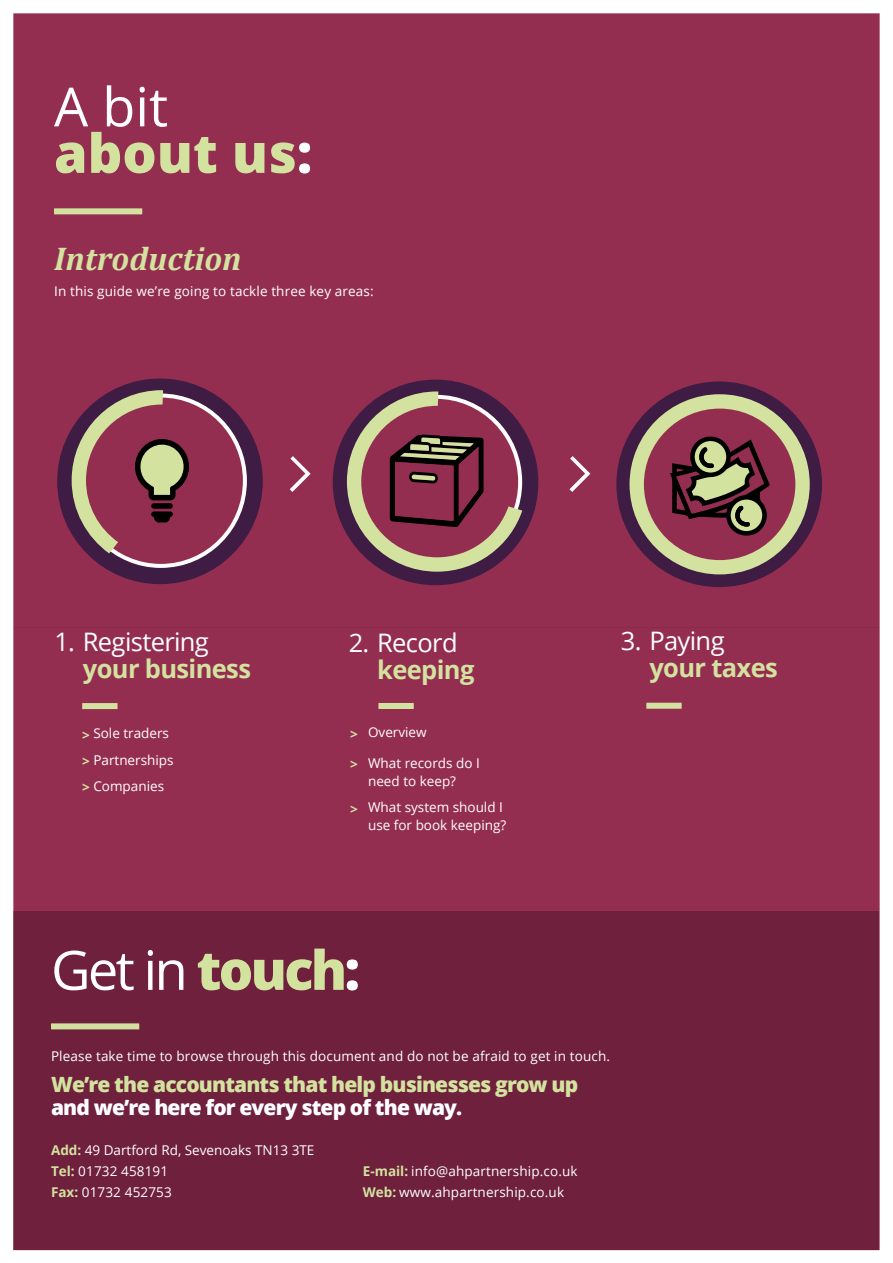
<style>
.page{position:relative;width:893px;height:1263px;background:#fff}
.page>*{position:absolute;margin:0;border:0;box-sizing:border-box;transform-origin:0 0}
.t1{font:54.3px "Open Sans";color:#fff}
.t2{font:800 54px/46.5px "Open Sans";color:#d3e29f}
.t3{font:italic 700 33px "Cambria";color:#d3e29f}
.t4{font:25.5px "Open Sans";letter-spacing:-.025em;color:#fff}
.t5{font:700 25.5px "Open Sans";letter-spacing:-.025em;color:#d3e29f}
.t6{font:800 21px "Open Sans";letter-spacing:-.04em;color:#d3e29f}
.t7{font:800 21px "Open Sans";letter-spacing:-.04em;color:#fff}
.t8{font:13.5px/21px "Open Sans";letter-spacing:.01em;color:#fff}
.s1{font-weight:400;color:#fff}
.s2{color:#fff}
.s3{font-weight:700;color:#d3e29f}
.s4{font-weight:800;color:#d3e29f}
.s5{font-weight:800}
</style>
<div class="page">
<div style="left:13px;top:13px;width:867px;height:1238px;background:#942e51"></div>
<div style="left:13px;top:912px;width:866px;height:338px;background:#6e203d"></div>
<svg style="left:613px;top:378px;width:213px;height:213px;fill:#3e1c43"></svg>
<div style="left:609px;top:374px;width:220px;height:221px;border:8px solid #942e51;border-radius:50%"></div>
<div style="left:54px;top:208px;width:88px;height:6px;background:#d3e29f"></div>
<svg style="left:53px;top:375px;width:214px;height:213px;fill:#3e1c43"></svg>
<div style="left:50px;top:371px;width:220px;height:221px;border:8px solid #942e51;border-radius:50%"></div>
<svg style="left:329px;top:376px;width:213px;height:213px;fill:#3e1c43"></svg>
<div style="left:325px;top:372px;width:221px;height:221px;border:8px solid #942e51;border-radius:50%"></div>
<div style="left:77px;top:395px;width:168px;height:171px;background:#942e51;border-radius:50%"></div>
<svg style="left:629px;top:394px;width:181px;height:180px"></svg>
<svg style="left:72px;top:390px;width:117px;height:163px"></svg>
<div style="left:82px;top:703px;width:35px;height:6px;background:#d3e29f"></div>
<div style="left:378px;top:703px;width:36px;height:6px;background:#d3e29f"></div>
<div style="left:646px;top:703px;width:36px;height:6px;background:#d3e29f"></div>
<svg style="left:347px;top:391px;width:175px;height:181px"></svg>
<div style="left:51px;top:1023px;width:88px;height:6px;background:#d3e29f"></div>
<svg style="left:290px;top:456px;width:21px;height:36px"></svg>
<svg style="left:569px;top:456px;width:21px;height:36px"></svg>
<h2 class="t2" style="left:54px;top:81px;width:260px"><span class="s1">A bit </span>about us<span class="s2">:</span></h2>
<h3 class="t3" style="left:54px;top:236px;width:189px">Introduction</h3>
<p class="t8" style="left:54px;top:280px;width:321px">In this guide we’re going to tackle three key areas:</p>
<h3 class="t4" style="left:54px;top:625px;width:156px">1. Registering</h3>
<h3 class="t5" style="left:83px;top:651px;width:170px">your business</h3>
<h3 class="t4" style="left:349px;top:626px;width:110px">2. Record</h3>
<h3 class="t5" style="left:377px;top:652px;width:99px">keeping</h3>
<p class="t8" style="left:82px;top:720px;width:93px;line-height:26.2px"><span class="s3">&gt;</span> Sole traders <span class="s3">&gt;</span> Partnerships <span class="s3">&gt;</span> Companies</p>
<p class="t8" style="left:350px;top:721px;width:78px"><span class="s3">&gt;</span> Overview</p>
<p class="t8" style="left:350px;top:753px;width:131px;line-height:18px;text-align:center"><span class="s3">&gt;</span> What records do I need to keep?</p>
<p class="t8" style="left:350px;top:798px;width:158px;line-height:18px;text-align:right"><span class="s3">&gt;</span> What system should I use for book keeping?</p>
<h3 class="t4" style="left:621px;top:623px;width:105px">3. Paying</h3>
<h3 class="t5" style="left:649px;top:650px;width:130px">your taxes</h3>
<h1 class="t1" style="left:51px;top:933px;width:311px">Get in <span class="s4">touch</span><span class="s5">:</span></h1>
<p class="t8" style="left:51px;top:1045px;width:561px">Please take time to browse through this document and do not be afraid to get in touch.</p>
<h3 class="t6" style="left:51px;top:1068px;width:529px">We’re the accountants that help businesses grow up</h3>
<h3 class="t7" style="left:51px;top:1092px;width:413px">and we’re here for every step of the way.</h3>
<p class="t8" style="left:51px;top:1139px;width:265px"><span class="s3">Add:</span> 49 Dartford Rd, Sevenoaks TN13 3TE<br><span class="s3">Tel:</span> 01732 458191<br><span class="s3">Fax:</span> 01732 452753</p>
<p class="t8" style="left:363px;top:1160px;width:216px"><span class="s3">E-mail:</span> info@ahpartnership.co.uk<br><span class="s3">Web:</span> www.ahpartnership.co.uk</p>
</div>
